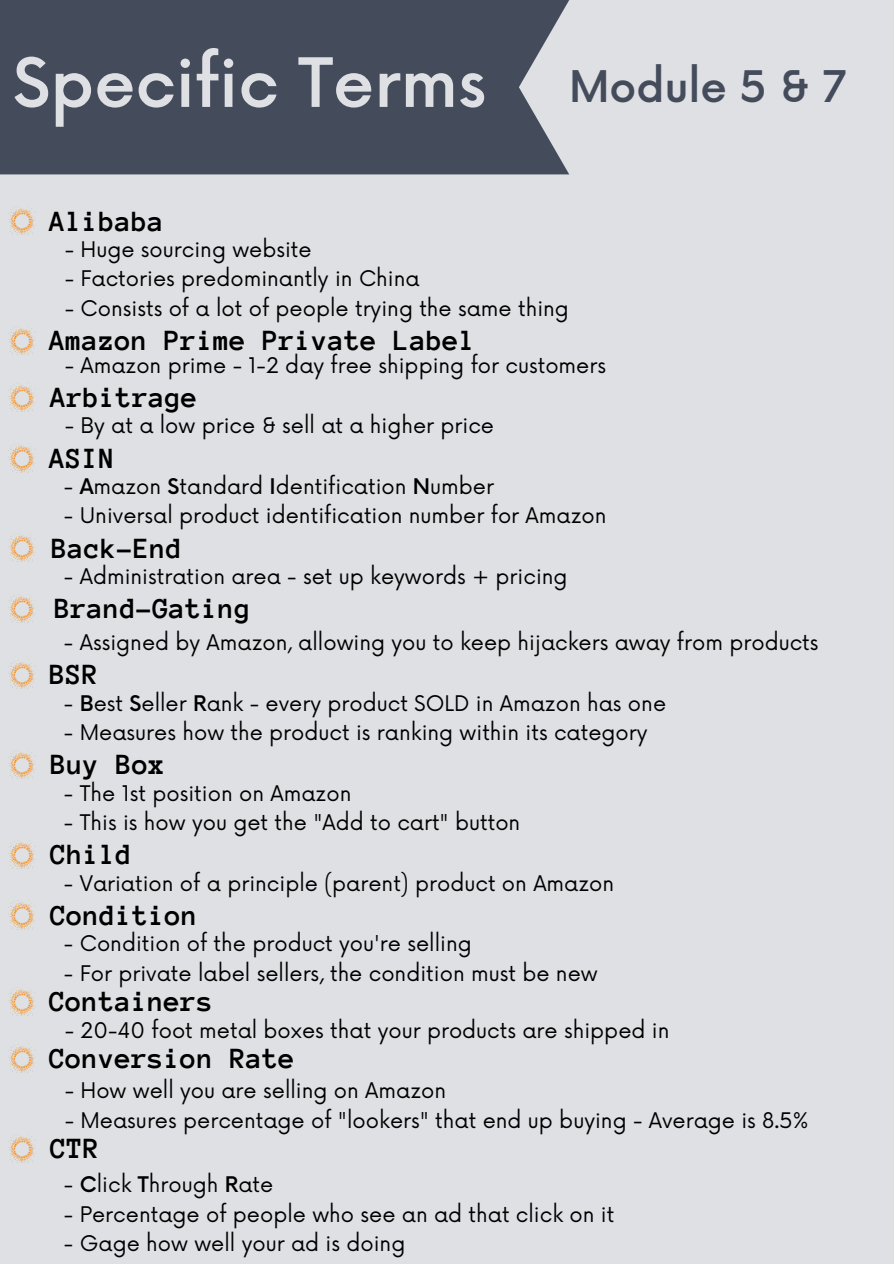
<style>
.page{position:relative;width:894px;height:1264px;background:#fff}
.page>*{position:absolute;margin:0;border:0;box-sizing:border-box;transform-origin:0 0}
.t1{font:500 66.15px "Now";color:#dfe0e4}
.t2{font:500 42.45px "Now";color:#444c5c}
.t3{font:700 30px "Anonymous Pro";color:#000}
.t4{font:21px "Now";color:#000}
.s1{font-weight:500}
</style>
<div class="page">
<div style="left:0;top:0;width:893px;height:1263px;background:#dfe0e4"></div>
<img style="left:8px;top:207px;width:28px;height:28px">
<div style="left:0;top:0;width:569px;height:174px;background:#444c5c"></div>
<img style="left:8px;top:326px;width:28px;height:28px">
<img style="left:8px;top:383px;width:28px;height:28px">
<img style="left:8px;top:444px;width:28px;height:28px">
<img style="left:8px;top:534px;width:28px;height:28px">
<img style="left:8px;top:594px;width:28px;height:28px">
<img style="left:8px;top:660px;width:28px;height:28px">
<img style="left:8px;top:750px;width:28px;height:28px">
<img style="left:8px;top:840px;width:28px;height:28px">
<img style="left:8px;top:901px;width:28px;height:28px">
<img style="left:8px;top:987px;width:28px;height:28px">
<img style="left:8px;top:1044px;width:28px;height:28px">
<img style="left:8px;top:1134px;width:28px;height:28px">
<h1 class="t1" style="left:13px;top:47px;width:475px">Specific Terms</h1>
<h2 class="t2" style="left:569px;top:64px;width:279px">Module 5 &amp; 7</h2>
<h3 class="t3" style="left:50px;top:206px;width:116px">Alibaba</h3>
<p class="t4" style="left:65px;top:238px;width:248px">- Huge sourcing website</p>
<p class="t4" style="left:65px;top:267px;width:356px">- Factories predominantly in China</p>
<p class="t4" style="left:65px;top:296px;width:505px">- Consists of a lot of people trying the same thing</p>
<h3 class="t3" style="left:50px;top:325px;width:427px">Amazon Prime Private Label</h3>
<p class="t4" style="left:65px;top:353px;width:542px">- Amazon prime - 1-2 day free shipping for customers</p>
<h3 class="t3" style="left:50px;top:382px;width:149px">Arbitrage</h3>
<p class="t4" style="left:65px;top:414px;width:431px">- By at a low price &amp; sell at a higher price</p>
<h3 class="t3" style="left:50px;top:443px;width:67px">ASIN</h3>
<p class="t4" style="left:64px;top:475px;width:431px">- <span class="s1">A</span>mazon <span class="s1">S</span>tandard <span class="s1">I</span>dentification <span class="s1">N</span>umber</p>
<p class="t4" style="left:64px;top:504px;width:544px">- Universal product identification number for Amazon</p>
<h3 class="t3" style="left:52px;top:533px;width:132px">Back-End</h3>
<p class="t4" style="left:64px;top:564px;width:505px">- Administration area - set up keywords + pricing</p>
<h3 class="t3" style="left:54px;top:594px;width:198px">Brand-Gating</h3>
<p class="t4" style="left:64px;top:630px;width:755px">- Assigned by Amazon, allowing you to keep hijackers away from products</p>
<h3 class="t3" style="left:50px;top:659px;width:51px">BSR</h3>
<p class="t4" style="left:64px;top:691px;width:603px">- <span class="s1">B</span>est <span class="s1">S</span>eller <span class="s1">R</span>ank - every product SOLD in Amazon has one</p>
<p class="t4" style="left:64px;top:720px;width:585px">- Measures how the product is ranking within its category</p>
<h3 class="t3" style="left:50px;top:749px;width:116px">Buy Box</h3>
<p class="t4" style="left:64px;top:781px;width:289px">- The 1st position on Amazon</p>
<p class="t4" style="left:64px;top:810px;width:458px">- This is how you get the "Add to cart" button</p>
<h3 class="t3" style="left:50px;top:839px;width:83px">Child</h3>
<p class="t4" style="left:64px;top:871px;width:551px">- Variation of a principle (parent) product on Amazon</p>
<h3 class="t3" style="left:50px;top:900px;width:149px">Condition</h3>
<p class="t4" style="left:64px;top:931px;width:409px">- Condition of the product you're selling</p>
<p class="t4" style="left:64px;top:961px;width:535px">- For private label sellers, the condition must be new</p>
<h3 class="t3" style="left:50px;top:986px;width:165px">Containers</h3>
<p class="t4" style="left:65px;top:1018px;width:606px">- 20-40 foot metal boxes that your products are shipped in</p>
<h3 class="t3" style="left:50px;top:1043px;width:247px">Conversion Rate</h3>
<p class="t4" style="left:65px;top:1079px;width:383px">- How well you are selling on Amazon</p>
<p class="t4" style="left:65px;top:1108px;width:745px">- Measures percentage of "lookers" that end up buying - Average is 8.5%</p>
<h3 class="t3" style="left:50px;top:1133px;width:51px">CTR</h3>
<p class="t4" style="left:64px;top:1172px;width:211px">- <span class="s1">C</span>lick <span class="s1">T</span>hrough <span class="s1">R</span>ate</p>
<p class="t4" style="left:64px;top:1202px;width:551px">- Percentage of people who see an ad that click on it</p>
<p class="t4" style="left:64px;top:1231px;width:343px">- Gage how well your ad is doing</p>
</div>
